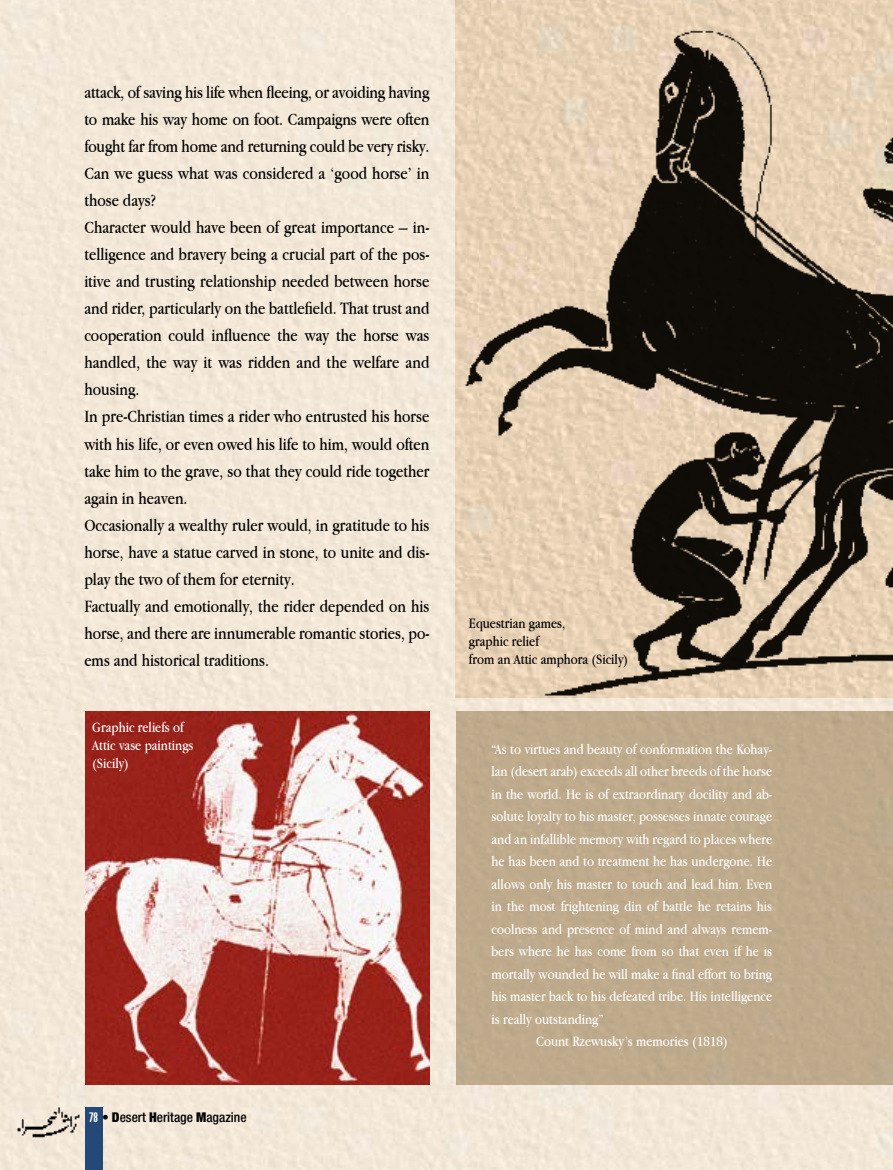
<style>
.page{position:relative;width:893px;height:1170px;background:#fff}
.page>*{position:absolute;margin:0;border:0;box-sizing:border-box;transform-origin:0 0}
.t1{font:18px/27px "Apple Garamond";color:#000}
.t2{font:15px/18px "Apple Garamond";color:#fff}
.t3{font:15px/18px "Apple Garamond";color:#000}
.t4{font:500 condensed 13.5px "Helvetica Neue";color:#000}
.s1{font-family:"Helvetica";font-weight:900;font-stretch:extra-condensed;color:#fff}
.s2{font-weight:900}
</style>
<div class="page">
<div style="left:0;top:0;width:893px;height:1169px;background:#f3e7d7"></div>
<img style="left:85px;top:712px;width:344px;height:372px">
<img style="left:456px;top:0;width:437px;height:697px">
<div style="left:456px;top:710px;width:437px;height:374px;background:#beaa8b"></div>
<hr style="left:892px;top:710px;width:1px;height:374px;background:#c8bca6">
<div style="left:85px;top:1107px;width:17px;height:62px;background:#244878"></div>
<img style="left:15px;top:1104px;width:70px;height:37px">
<p class="t1" style="left:84px;top:79px;width:347px">attack, of saving his life when fleeing, or avoiding having to make his way home on foot. Campaigns were often fought far from home and returning could be very risky.<br>Can we guess what was considered a ‘good horse’ in those days?<br>Character would have been of great importance – in&shy;telligence and bravery being a crucial part of the pos&shy;itive and trusting relationship needed between horse and rider, particularly on the battlefield. That trust and cooperation could influence the way the horse was handled, the way it was ridden and the welfare and housing.<br>In pre-Christian times a rider who entrusted his horse with his life, or even owed his life to him, would often take him to the grave, so that they could ride together again in heaven.<br>Occasionally a wealthy ruler would, in gratitude to his horse, have a statue carved in stone, to unite and dis&shy;play the two of them for eternity.<br>Factually and emotionally, the rider depended on his horse, and there are innumerable romantic stories, po&shy;ems and historical traditions.</p>
<p class="t2" style="left:92px;top:718px;width:103px">Graphic reliefs of<br>Attic vase paintings (Sicily)</p>
<p class="t4" style="left:89px;top:1109px;width:159px"><span class="s1">78</span> • <span class="s2">D</span>esert <span class="s2">H</span>eritage <span class="s2">M</span>agazine</p>
<p class="t3" style="left:469px;top:613px;width:161px">Equestrian games,<br>graphic relief<br>from an Attic amphora (Sicily)</p>
<p class="t2" style="left:491px;top:739px;width:282px">“As to virtues and beauty of conformation the Kohay-</p>
<p class="t2" style="left:491px;top:761px;width:282px">lan (desert arab) exceeds all other breeds of the horse</p>
<p class="t2" style="left:491px;top:784px;width:282px">in the world. He is of extraordinary docility and ab-</p>
<p class="t2" style="left:491px;top:806px;width:282px">solute loyalty to his master, possesses innate courage</p>
<p class="t2" style="left:491px;top:829px;width:282px">and an infallible memory with regard to places where</p>
<p class="t2" style="left:491px;top:851px;width:282px">he has been and to treatment he has undergone. He</p>
<p class="t2" style="left:491px;top:874px;width:282px">allows only his master to touch and lead him. Even</p>
<p class="t2" style="left:491px;top:896px;width:282px">in the most frightening din of battle he retains his</p>
<p class="t2" style="left:491px;top:919px;width:282px">coolness and presence of mind and always remem-</p>
<p class="t2" style="left:491px;top:941px;width:282px">bers where he has come from so that even if he is</p>
<p class="t2" style="left:491px;top:964px;width:282px">mortally wounded he will make a final effort to bring</p>
<p class="t2" style="left:491px;top:986px;width:282px">his master back to his defeated tribe. His intelligence</p>
<p class="t2" style="left:491px;top:1009px;width:113px">is really outstanding”</p>
<p class="t2" style="left:536px;top:1031px;width:193px">Count Rzewusky’s memories (1818)</p>
</div>
